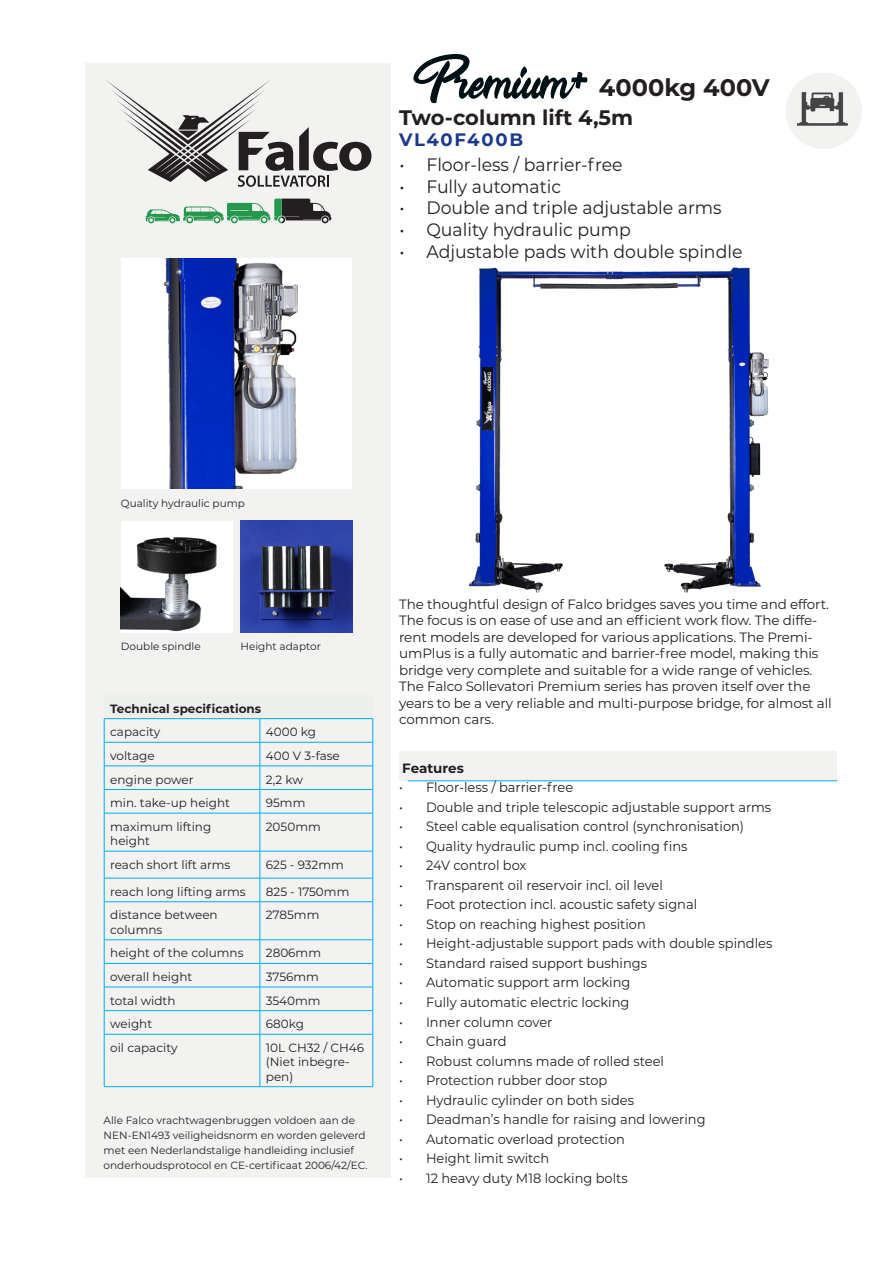
<style>
.page{position:relative;width:893px;height:1263px;background:#fff}
.page>*{position:absolute;margin:0;border:0;box-sizing:border-box;transform-origin:0 0}
.t1{font:51px "Rahayu Script";color:#001015}
.t2{font:700 24px "Montserrat";color:#231f20}
.t3{font:700 21px "Montserrat";color:#231f20}
.t4{font:18px "Montserrat";color:#231f20;scale:.96 1}
.t5{font:700 18px "Montserrat";letter-spacing:.1em;color:#1b388c}
.t6{font:13.5px "Montserrat";color:#231f20;scale:.96 1}
.t7{font:13.5px/16.5px "Montserrat";color:#231f20}
.t8{font:700 13.5px "Montserrat";color:#231f20}
.t9{font:12px/14.4px "Montserrat";color:#231f20}
.t10{font:700 12px "Montserrat";color:#231f20}
.t11{font:10.5px/15px "Montserrat";color:#231f20}
</style>
<div class="page">
<div style="left:85px;top:64px;width:305px;height:1114px;background:#f2f2f1"></div>
<div style="left:104px;top:695px;width:269px;height:24px;background:#edefec"></div>
<hr style="left:104px;top:742px;width:156px;height:1px;background:#00aeef">
<hr style="left:260px;top:742px;width:113px;height:1px;background:#00aeef">
<hr style="left:104px;top:766px;width:156px;height:1px;background:#00aeef">
<hr style="left:260px;top:766px;width:113px;height:1px;background:#00aeef">
<hr style="left:104px;top:789px;width:156px;height:1px;background:#00aeef">
<svg style="left:104px;top:719px;width:1px;height:94px"></svg>
<hr style="left:260px;top:789px;width:113px;height:1px;background:#00aeef">
<svg style="left:260px;top:719px;width:1px;height:94px"></svg>
<svg style="left:373px;top:719px;width:1px;height:94px"></svg>
<hr style="left:104px;top:813px;width:156px;height:1px;background:#00aeef">
<hr style="left:104px;top:813px;width:1px;height:38px;background:#00aeef">
<hr style="left:260px;top:813px;width:113px;height:1px;background:#00aeef">
<hr style="left:260px;top:813px;width:1px;height:38px;background:#00aeef">
<hr style="left:373px;top:813px;width:1px;height:38px;background:#00aeef">
<hr style="left:104px;top:851px;width:156px;height:1px;background:#00aeef">
<hr style="left:260px;top:851px;width:113px;height:1px;background:#00aeef">
<hr style="left:104px;top:878px;width:156px;height:1px;background:#00aeef">
<svg style="left:104px;top:851px;width:1px;height:50px"></svg>
<hr style="left:260px;top:878px;width:113px;height:1px;background:#00aeef">
<svg style="left:260px;top:851px;width:1px;height:50px"></svg>
<svg style="left:373px;top:851px;width:1px;height:50px"></svg>
<hr style="left:104px;top:901px;width:156px;height:1px;background:#00aeef">
<hr style="left:104px;top:902px;width:1px;height:37px;background:#00aeef">
<hr style="left:260px;top:901px;width:113px;height:1px;background:#00aeef">
<hr style="left:260px;top:902px;width:1px;height:37px;background:#00aeef">
<hr style="left:373px;top:902px;width:1px;height:37px;background:#00aeef">
<hr style="left:104px;top:939px;width:156px;height:1px;background:#00aeef">
<hr style="left:260px;top:939px;width:113px;height:1px;background:#00aeef">
<hr style="left:104px;top:963px;width:156px;height:1px;background:#00aeef">
<hr style="left:260px;top:963px;width:113px;height:1px;background:#00aeef">
<hr style="left:104px;top:987px;width:156px;height:1px;background:#00aeef">
<hr style="left:260px;top:987px;width:113px;height:1px;background:#00aeef">
<hr style="left:104px;top:1010px;width:156px;height:1px;background:#00aeef">
<svg style="left:104px;top:940px;width:1px;height:94px"></svg>
<hr style="left:260px;top:1010px;width:113px;height:1px;background:#00aeef">
<svg style="left:260px;top:940px;width:1px;height:94px"></svg>
<svg style="left:373px;top:940px;width:1px;height:94px"></svg>
<hr style="left:104px;top:1034px;width:156px;height:1px;background:#00aeef">
<hr style="left:104px;top:1034px;width:1px;height:52px;background:#00aeef">
<hr style="left:260px;top:1034px;width:113px;height:1px;background:#00aeef">
<hr style="left:260px;top:1034px;width:1px;height:52px;background:#00aeef">
<hr style="left:373px;top:1034px;width:1px;height:52px;background:#00aeef">
<hr style="left:104px;top:1086px;width:156px;height:1px;background:#00aeef">
<hr style="left:260px;top:1086px;width:113px;height:1px;background:#00aeef">
<hr style="left:104px;top:718px;width:156px;height:1px;background:#00aeef">
<hr style="left:260px;top:718px;width:113px;height:1px;background:#00aeef">
<div style="left:399px;top:752px;width:438px;height:29px;background:#f2f2f1"></div>
<hr style="left:408px;top:780px;width:429px;height:1px;background:#00aeef">
<div style="left:785px;top:72px;width:77px;height:77px;background:#f2f2f1;border-radius:50%"></div>
<img style="left:797px;top:92px;width:51px;height:34px">
<svg style="left:106px;top:80px;width:265px;height:107px"></svg>
<img style="left:469px;top:267px;width:300px;height:326px">
<img style="left:122px;top:258px;width:230px;height:231px">
<img style="left:121px;top:521px;width:111px;height:111px">
<img style="left:240px;top:521px;width:112px;height:111px">
<svg style="left:146px;top:199px;width:185px;height:24px"></svg>
<p class="t1" style="left:413px;top:45px;width:177px">Premium+</p>
<p class="t2" style="left:599px;top:70px;width:172px">4000kg 400V</p>
<p class="t3" style="left:399px;top:102px;width:235px">Two-column lift 4,5m</p>
<p class="t5" style="left:399px;top:127px;width:126px">VL40F400B</p>
<p class="t4" style="left:399px;top:152px;width:234px">• Floor-less / barrier-free</p>
<p class="t4" style="left:399px;top:174px;width:170px">• Fully automatic</p>
<p class="t4" style="left:399px;top:196px;width:337px">• Double and triple adjustable arms</p>
<p class="t4" style="left:399px;top:217px;width:243px">• Quality hydraulic pump</p>
<p class="t4" style="left:399px;top:239px;width:359px">• Adjustable pads with double spindle</p>
<p class="t11" style="left:121px;top:495px;width:126px">Quality hydraulic pump</p>
<p class="t11" style="left:121px;top:639px;width:81px">Double spindle</p>
<p class="t11" style="left:241px;top:639px;width:82px">Height adaptor</p>
<p class="t10" style="left:110px;top:700px;width:153px">Technical specifications</p>
<p class="t9" style="left:110px;top:724px;width:52px">capacity</p>
<p class="t9" style="left:266px;top:724px;width:52px">4000 kg</p>
<p class="t9" style="left:110px;top:748px;width:46px">voltage</p>
<p class="t9" style="left:266px;top:748px;width:75px">400 V 3-fase</p>
<p class="t9" style="left:110px;top:772px;width:85px">engine power</p>
<p class="t9" style="left:266px;top:772px;width:38px">2,2 kw</p>
<p class="t9" style="left:110px;top:795px;width:121px">min. take-up height</p>
<p class="t9" style="left:266px;top:795px;width:41px">95mm</p>
<p class="t9" style="left:110px;top:819px;width:103px">maximum lifting height</p>
<p class="t9" style="left:266px;top:819px;width:56px">2050mm</p>
<p class="t9" style="left:110px;top:857px;width:122px">reach short lift arms</p>
<p class="t9" style="left:266px;top:857px;width:79px">625 - 932mm</p>
<p class="t9" style="left:110px;top:884px;width:137px">reach long lifting arms</p>
<p class="t9" style="left:266px;top:884px;width:85px">825 - 1750mm</p>
<p class="t9" style="left:110px;top:907px;width:109px">distance between columns</p>
<p class="t9" style="left:266px;top:907px;width:55px">2785mm</p>
<p class="t9" style="left:110px;top:945px;width:135px">height of the columns</p>
<p class="t9" style="left:266px;top:945px;width:57px">2806mm</p>
<p class="t9" style="left:110px;top:969px;width:84px">overall height</p>
<p class="t9" style="left:266px;top:969px;width:55px">3756mm</p>
<p class="t9" style="left:110px;top:993px;width:67px">total width</p>
<p class="t9" style="left:266px;top:993px;width:56px">3540mm</p>
<p class="t9" style="left:110px;top:1016px;width:44px">weight</p>
<p class="t9" style="left:266px;top:1016px;width:40px">680kg</p>
<p class="t9" style="left:110px;top:1040px;width:69px">oil capacity</p>
<p class="t9" style="left:266px;top:1040px;width:100px">10L CH32 / CH46 (Niet inbegre&shy;pen)</p>
<p class="t11" style="left:104px;top:1113px;width:266px">Alle Falco vrachtwagenbruggen voldoen aan de NEN-EN1493 veiligheidsnorm en worden geleverd met een Nederlandstalige handleiding inclusief onderhoudsprotocol en CE-certificaat 2006/42/EC.</p>
<p class="t7" style="left:399px;top:595px;width:434px">The thoughtful design of Falco bridges saves you time and effort.<br>The focus is on ease of use and an efficient work flow. The diffe&shy;rent models are developed for various applications. The Premi&shy;umPlus is a fully automatic and barrier-free model, making this bridge very complete and suitable for a wide range of vehicles.<br>The Falco Sollevatori Premium series has proven itself over the years to be a very reliable and multi-purpose bridge, for almost all common cars.</p>
<p class="t8" style="left:402px;top:758px;width:63px">Features</p>
<p class="t6" style="left:399px;top:778px;width:183px">• Floor-less / barrier-free</p>
<p class="t6" style="left:399px;top:798px;width:389px">• Double and triple telescopic adjustable support arms</p>
<p class="t6" style="left:399px;top:817px;width:361px">• Steel cable equalisation control (synchronisation)</p>
<p class="t6" style="left:399px;top:837px;width:302px">• Quality hydraulic pump incl. cooling fins</p>
<p class="t6" style="left:399px;top:856px;width:134px">• 24V control box</p>
<p class="t6" style="left:399px;top:876px;width:276px">• Transparent oil reservoir incl. oil level</p>
<p class="t6" style="left:399px;top:895px;width:312px">• Foot protection incl. acoustic safety signal</p>
<p class="t6" style="left:399px;top:915px;width:259px">• Stop on reaching highest position</p>
<p class="t6" style="left:399px;top:934px;width:390px">• Height-adjustable support pads with double spindles</p>
<p class="t6" style="left:399px;top:954px;width:260px">• Standard raised support bushings</p>
<p class="t6" style="left:399px;top:973px;width:243px">• Automatic support arm locking</p>
<p class="t6" style="left:399px;top:993px;width:241px">• Fully automatic electric locking</p>
<p class="t6" style="left:399px;top:1012px;width:161px">• Inner column cover</p>
<p class="t6" style="left:399px;top:1032px;width:114px">• Chain guard</p>
<p class="t6" style="left:399px;top:1051px;width:277px">• Robust columns made of rolled steel</p>
<p class="t6" style="left:399px;top:1071px;width:219px">• Protection rubber door stop</p>
<p class="t6" style="left:399px;top:1090px;width:246px">• Hydraulic cylinder on both sides</p>
<p class="t6" style="left:399px;top:1110px;width:321px">• Deadman’s handle for raising and lowering</p>
<p class="t6" style="left:399px;top:1129px;width:237px">• Automatic overload protection</p>
<p class="t6" style="left:399px;top:1149px;width:158px">• Height limit switch</p>
<p class="t6" style="left:399px;top:1168px;width:240px">• 12 heavy duty M18 locking bolts</p>
</div>
